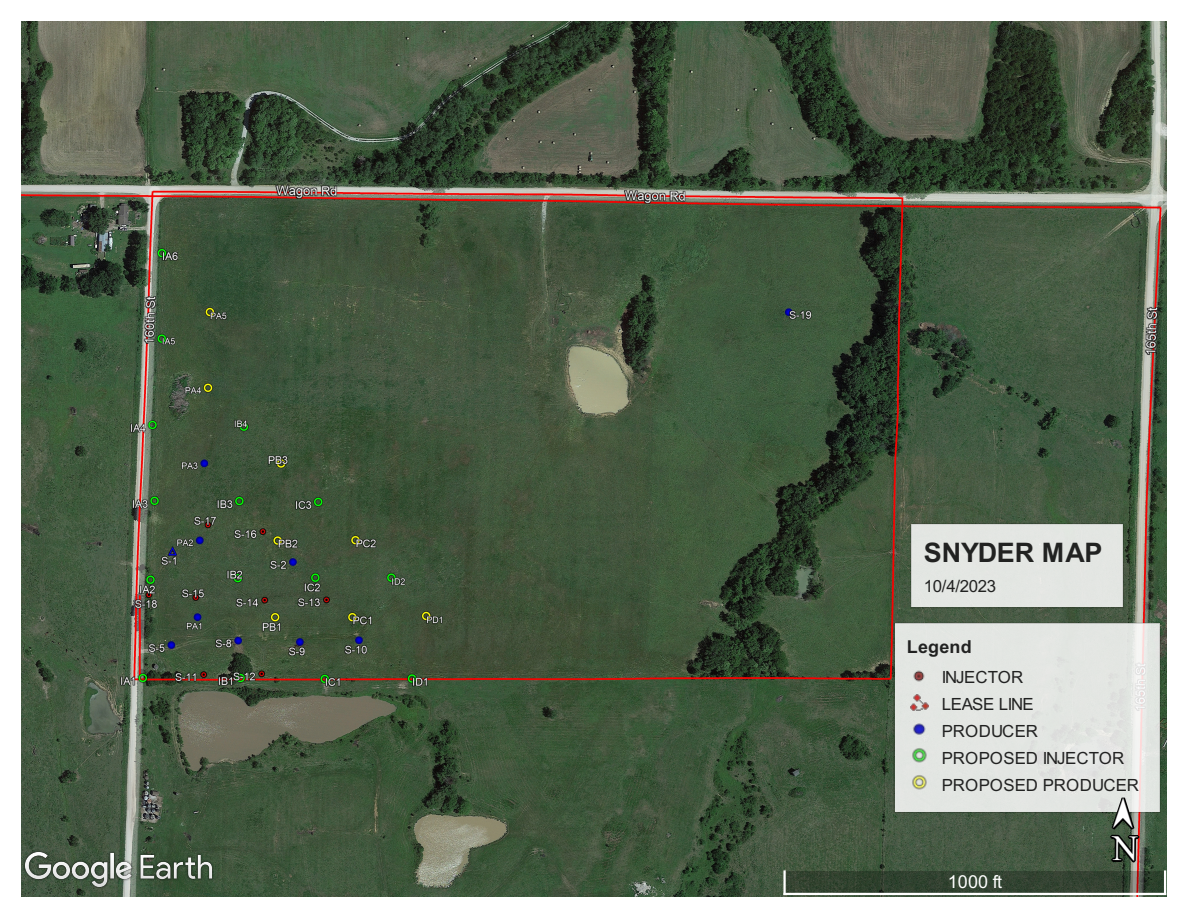
<style>
.page{position:relative;width:1188px;height:918px;background:#fff}
.page>*{position:absolute;margin:0;border:0;box-sizing:border-box;transform-origin:0 0}
.t1{font:700 26.85px "Arial";letter-spacing:-.01em;color:rgb(0 0 0/.85)}
.t2{font:700 17.85px "Arial";letter-spacing:.02em;color:rgb(0 0 0/.85)}
.t3{font:17.85px "Arial";letter-spacing:.01em;color:#fff}
.t4{font:16.8px/26.8px "Arial";letter-spacing:.005em;color:rgb(0 0 0/.85)}
</style>
<div class="page">
<img style="left:21px;top:21px;width:1146px;height:876px">
<div style="left:910px;top:523px;width:214px;height:85px;background:#e3e6e2"></div>
<svg style="left:893px;top:623px;width:268px;height:190px;background:#dee1dd"></svg>
<div style="left:785px;top:872px;width:380px;height:22px;background:#000;opacity:.25"></div>
<hr style="left:785px;top:893px;width:380px;height:2px;background:#fff">
<hr style="left:783px;top:872px;width:3px;height:22px;background:#fff">
<hr style="left:1164px;top:872px;width:2px;height:22px;background:#fff">
<img style="left:23px;top:849px;width:192px;height:40px">
<svg style="left:1108px;top:791px;width:33px;height:73px;background:#67665c"></svg>
<h1 class="t1" style="left:924px;top:545px;width:180px">SNYDER MAP</h1>
<p class="t4" style="left:924px;top:574px;width:74px">10/4/2023</p>
<p class="t2" style="left:907px;top:641px;width:66px">Legend</p>
<p class="t4" style="left:942px;top:666px;width:199px">INJECTOR<br>LEASE LINE<br>PRODUCER<br>PROPOSED INJECTOR<br>PROPOSED PRODUCER</p>
<p class="t3" style="left:948px;top:877px;width:56px">1000 ft</p>
</div>
